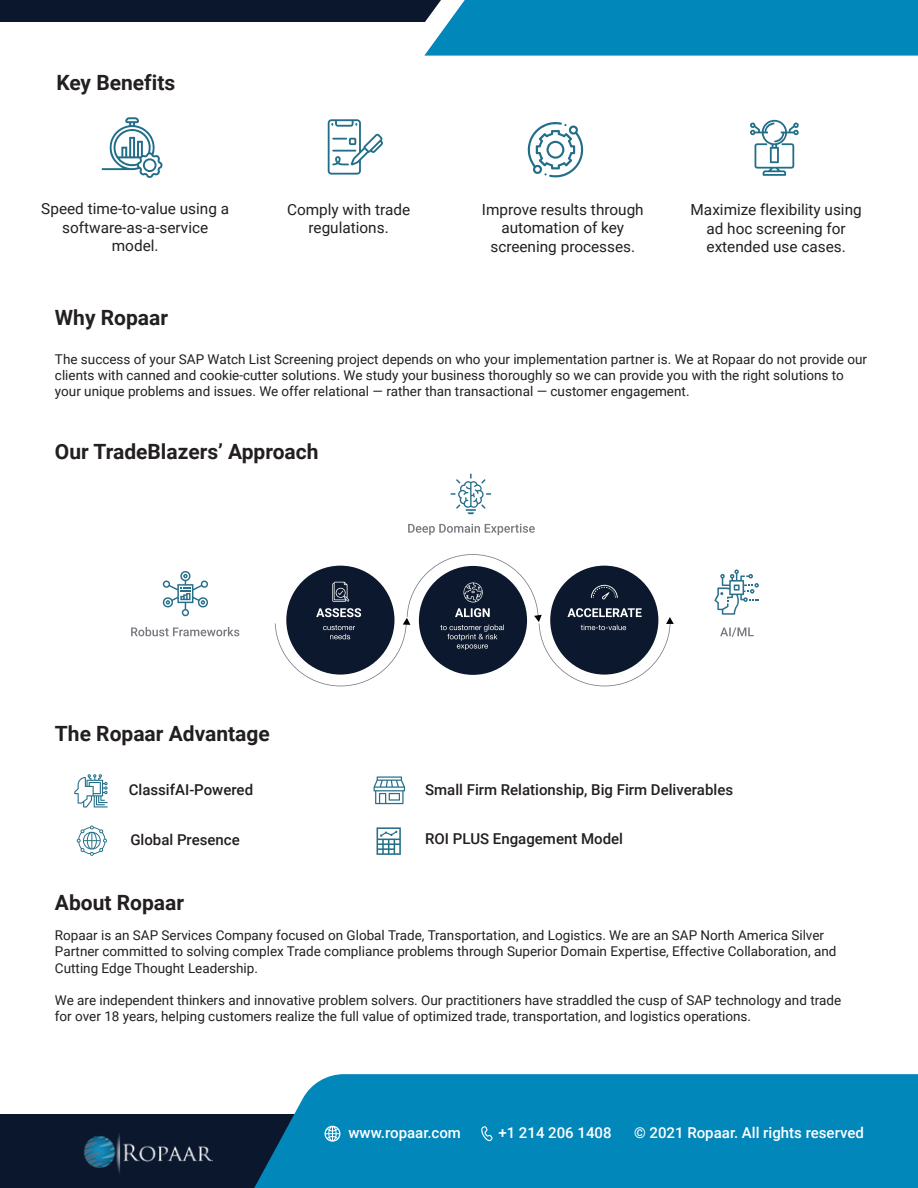
<style>
.page{position:relative;width:918px;height:1188px;background:#fff}
.page>*{position:absolute;margin:0;border:0;box-sizing:border-box;transform-origin:0 0}
.t1{font:700 21px "Roboto";color:#231f20}
.t2{font:15.3px/18.5px "Roboto";color:#231f20;text-align:center}
.t3{font:500 15px "Roboto";color:#231f20}
.t4{font:500 15px "Roboto";color:#fff}
.t5{font:13.5px/16.2px "Roboto";color:#231f20}
</style>
<div class="page">
<svg style="left:0;top:0;width:918px;height:56px"></svg>
<div style="left:0;top:1115px;width:373px;height:73px;background:#0a172d"></div>
<div style="left:253px;top:1074px;width:665px;height:114px;background:#0287ba"></div>
<img style="left:84px;top:1133px;width:128px;height:41px">
<svg style="left:481px;top:1126px;width:12px;height:15px"></svg>
<svg style="left:325px;top:1126px;width:15px;height:16px"></svg>
<svg style="left:74px;top:774px;width:34px;height:34px"></svg>
<svg style="left:77px;top:825px;width:30px;height:31px"></svg>
<svg style="left:374px;top:776px;width:31px;height:28px"></svg>
<svg style="left:377px;top:827px;width:24px;height:28px"></svg>
<svg style="left:527px;top:122px;width:56px;height:56px"></svg>
<svg style="left:750px;top:120px;width:49px;height:56px"></svg>
<svg style="left:102px;top:117px;width:60px;height:61px"></svg>
<svg style="left:328px;top:119px;width:55px;height:56px"></svg>
<svg style="left:408px;top:524px;width:127px;height:11px"></svg>
<svg style="left:720px;top:627px;width:34px;height:10px"></svg>
<svg style="left:131px;top:627px;width:108px;height:9px"></svg>
<svg style="left:714px;top:569px;width:45px;height:46px"></svg>
<svg style="left:275px;top:554px;width:399px;height:132px"></svg>
<svg style="left:451px;top:474px;width:40px;height:40px"></svg>
<svg style="left:163px;top:571px;width:45px;height:45px"></svg>
<h1 class="t1" style="left:56px;top:67px;width:120px">Key Benefits</h1>
<p class="t2" style="left:41px;top:199px;width:189px">Speed time-to-value using a software-as-a-service model.</p>
<p class="t2" style="left:287px;top:200px;width:125px">Comply with trade regulations.</p>
<p class="t2" style="left:482px;top:200px;width:163px">Improve results through automation of key screening processes.</p>
<p class="t2" style="left:691px;top:200px;width:173px">Maximize flexibility using ad hoc screening for extended use cases.</p>
<h1 class="t1" style="left:55px;top:303px;width:115px">Why Ropaar</h1>
<p class="t5" style="left:55px;top:351px;width:814px">The success of your SAP Watch List Screening project depends on who your implementation partner is. We at Ropaar do not provide our clients with canned and cookie-cutter solutions. We study your business thoroughly so we can provide you with the right solutions to your unique problems and issues. We offer relational — rather than transactional — customer engagement.</p>
<h1 class="t1" style="left:55px;top:437px;width:265px">Our TradeBlazers’ Approach</h1>
<h1 class="t1" style="left:55px;top:719px;width:216px">The Ropaar Advantage</h1>
<p class="t3" style="left:129px;top:779px;width:126px">ClassifAI-Powered</p>
<p class="t3" style="left:130px;top:829px;width:111px">Global Presence</p>
<h1 class="t1" style="left:55px;top:888px;width:131px">About Ropaar</h1>
<p class="t3" style="left:425px;top:779px;width:309px">Small Firm Relationship, Big Firm Deliverables</p>
<p class="t3" style="left:425px;top:828px;width:199px">ROI PLUS Engagement Model</p>
<p class="t5" style="left:55px;top:927px;width:783px">Ropaar is an SAP Services Company focused on Global Trade, Transportation, and Logistics. We are an SAP North America Silver<br>Partner committed to solving complex Trade compliance problems through Superior Domain Expertise, Effective Collaboration, and<br>Cutting Edge Thought Leadership.</p>
<p class="t5" style="left:55px;top:992px;width:788px">We are independent thinkers and innovative problem solvers. Our practitioners have straddled the cusp of SAP technology and trade for over 18 years, helping customers realize the full value of optimized trade, transportation, and logistics operations.</p>
<p class="t4" style="left:348px;top:1123px;width:114px">www.ropaar.com</p>
<p class="t4" style="left:498px;top:1123px;width:115px">+1 214 206 1408</p>
<p class="t4" style="left:634px;top:1123px;width:231px">© 2021 Ropaar. All rights reserved</p>
</div>
